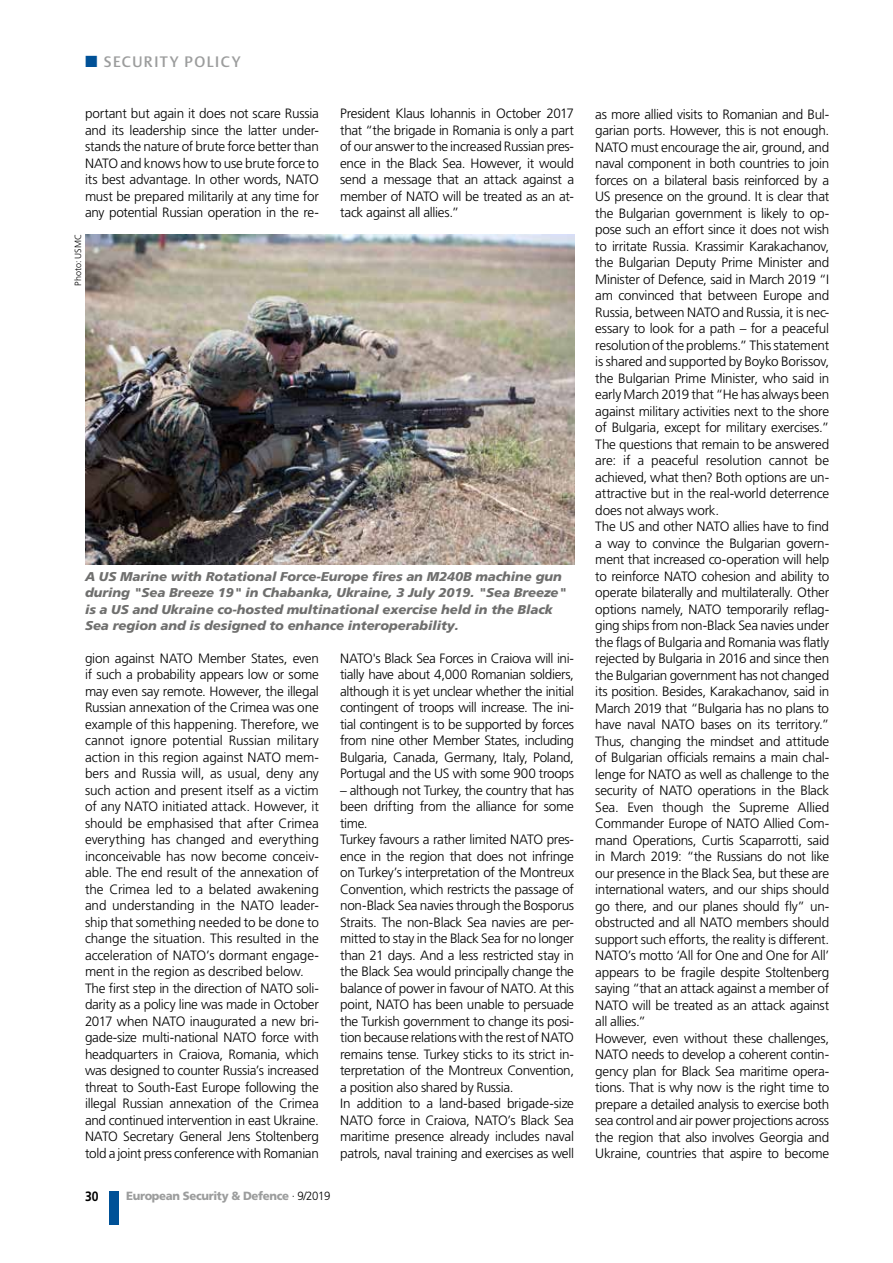
<style>
.page{position:relative;width:893px;height:1263px;background:#fff}
.page>*{position:absolute;margin:0;border:0;box-sizing:border-box;transform-origin:0 0}
.t1{font:15px "DTL Argo T Medium";letter-spacing:.1em;color:#9c9d9d}
.t2{font:300 13.5px/16.5px "Frutiger LT Pro";letter-spacing:-.02em;color:#000}
.t3{font:700 13.5px "Frutiger LT Pro";color:#000;scale:.9 1}
.t4{font:italic 900 12.75px/16.5px "Frutiger LT Pro";letter-spacing:-.005em;color:#6f6f6e}
.t5{font:900 11.85px "Frutiger LT Pro";letter-spacing:-.03em;color:#9c9d9d;scale:.96 1}
.t6{font:300 9px "Frutiger";color:#000}
.s1{font-weight:300;color:#000}
</style>
<div class="page">
<img style="left:85px;top:234px;width:489px;height:331px">
<div style="left:109px;top:1191px;width:10px;height:33px;background:#005197"></div>
<p class="t1" style="left:104px;top:53px;width:138px">SECURITY POLICY</p>
<p class="t2" style="left:85px;top:105px;width:235px;text-align:justify">portant but again it does not scare Russia and its leadership since the latter under&shy;stands the nature of brute force better than NATO and knows how to use brute force to its best advantage. In other words, NATO must be prepared militarily at any time for any potential Russian operation in the re-</p>
<p class="t6" style="left:73px;top:286px;width:53px;rotate:-90deg">Photo: USMC</p>
<p class="t2" style="left:340px;top:106px;width:235px;text-align:justify">President Klaus Iohannis in October 2017 that “the brigade in Romania is only a part of our answer to the increased Russian pres&shy;ence in the Black Sea. However, it would send a message that an attack against a member of NATO will be treated as an at&shy;tack against all allies.”</p>
<p class="t4" style="left:85px;top:568px;width:483px">A US Marine with Rotational Force-Europe fires an M240B machine gun during "Sea Breeze 19" in Chabanka, Ukraine, 3 July 2019. "Sea Breeze" is a US and Ukraine co-hosted multinational exercise held in the Black Sea region and is designed to enhance interoperability.</p>
<p class="t2" style="left:85px;top:650px;width:235px">gion against NATO Member States, even if such a probability appears low or some may even say remote. However, the illegal Russian annexation of the Crimea was one example of this happening. Therefore, we cannot ignore potential Russian military action in this region against NATO mem&shy;bers and Russia will, as usual, deny any such action and present itself as a victim of any NATO initiated attack. However, it should be emphasised that after Crimea everything has changed and everything inconceivable has now become conceiv&shy;able. The end result of the annexation of the Crimea led to a belated awakening and understanding in the NATO leader&shy;ship that something needed to be done to change the situation. This resulted in the acceleration of NATO’s dormant engage&shy;ment in the region as described below.<br>The first step in the direction of NATO soli&shy;darity as a policy line was made in October 2017 when NATO inaugurated a new bri&shy;gade-size multi-national NATO force with headquarters in Craiova, Romania, which was designed to counter Russia’s increased threat to South-East Europe following the illegal Russian annexation of the Crimea and continued intervention in east Ukraine.<br>NATO Secretary General Jens Stoltenberg told a joint press conference with Romanian</p>
<p class="t2" style="left:340px;top:650px;width:235px;text-align:justify">NATO's Black Sea Forces in Craiova will ini&shy;tially have about 4,000 Romanian soldiers, although it is yet unclear whether the initial contingent of troops will increase. The ini&shy;tial contingent is to be supported by forces from nine other Member States, including Bulgaria, Canada, Germany, Italy, Poland, Portugal and the US with some 900 troops</p>
<p class="t2" style="left:340px;top:782px;width:235px">– although not Turkey, the country that has been drifting from the alliance for some time.<br>Turkey favours a rather limited NATO pres&shy;ence in the region that does not infringe on Turkey’s interpretation of the Montreux Convention, which restricts the passage of non-Black Sea navies through the Bosporus Straits. The non-Black Sea navies are per&shy;mitted to stay in the Black Sea for no longer than 21 days. And a less restricted stay in the Black Sea would principally change the balance of power in favour of NATO. At this point, NATO has been unable to persuade the Turkish government to change its posi&shy;tion because relations with the rest of NATO remains tense. Turkey sticks to its strict in&shy;terpretation of the Montreux Convention, a position also shared by Russia.<br>In addition to a land-based brigade-size NATO force in Craiova, NATO’s Black Sea maritime presence already includes naval patrols, naval training and exercises as well</p>
<p class="t3" style="left:85px;top:1189px;width:17px">30</p>
<p class="t5" style="left:126px;top:1189px;width:214px">European Security &amp; Defence <span class="s1">· 9/2019</span></p>
<p class="t2" style="left:595px;top:106px;width:235px">as more allied visits to Romanian and Bul&shy;garian ports. However, this is not enough.<br>NATO must encourage the air, ground, and naval component in both countries to join forces on a bilateral basis reinforced by a US presence on the ground. It is clear that the Bulgarian government is likely to op&shy;pose such an effort since it does not wish to irritate Russia. Krassimir Karakachanov, the Bulgarian Deputy Prime Minister and Minister of Defence, said in March 2019 “I am convinced that between Europe and Russia, between NATO and Russia, it is nec&shy;essary to look for a path – for a peaceful resolution of the problems.” This statement is shared and supported by Boyko Borissov, the Bulgarian Prime Minister, who said in early March 2019 that “He has always been against military activities next to the shore of Bulgaria, except for military exercises.” The questions that remain to be answered are: if a peaceful resolution cannot be achieved, what then? Both options are un&shy;attractive but in the real-world deterrence does not always work.<br>The US and other NATO allies have to find a way to convince the Bulgarian govern&shy;ment that increased co-operation will help to reinforce NATO cohesion and ability to operate bilaterally and multilaterally. Other options namely, NATO temporarily reflag&shy;ging ships from non-Black Sea navies under the flags of Bulgaria and Romania was flatly rejected by Bulgaria in 2016 and since then the Bulgarian government has not changed its position. Besides, Karakachanov, said in March 2019 that “Bulgaria has no plans to have naval NATO bases on its territory.” Thus, changing the mindset and attitude of Bulgarian officials remains a main chal&shy;lenge for NATO as well as challenge to the security of NATO operations in the Black Sea. Even though the Supreme Allied Commander Europe of NATO Allied Com&shy;mand Operations, Curtis Scaparrotti, said in March 2019: “the Russians do not like our presence in the Black Sea, but these are international waters, and our ships should go there, and our planes should fly” un&shy;obstructed and all NATO members should support such efforts, the reality is different.<br>NATO’s motto ‘All for One and One for All’ appears to be fragile despite Stoltenberg saying “that an attack against a member of NATO will be treated as an attack against all allies.”<br>However, even without these challenges, NATO needs to develop a coherent contin&shy;gency plan for Black Sea maritime opera&shy;tions. That is why now is the right time to prepare a detailed analysis to exercise both sea control and air power projections across the region that also involves Georgia and Ukraine, countries that aspire to become</p>
</div>
